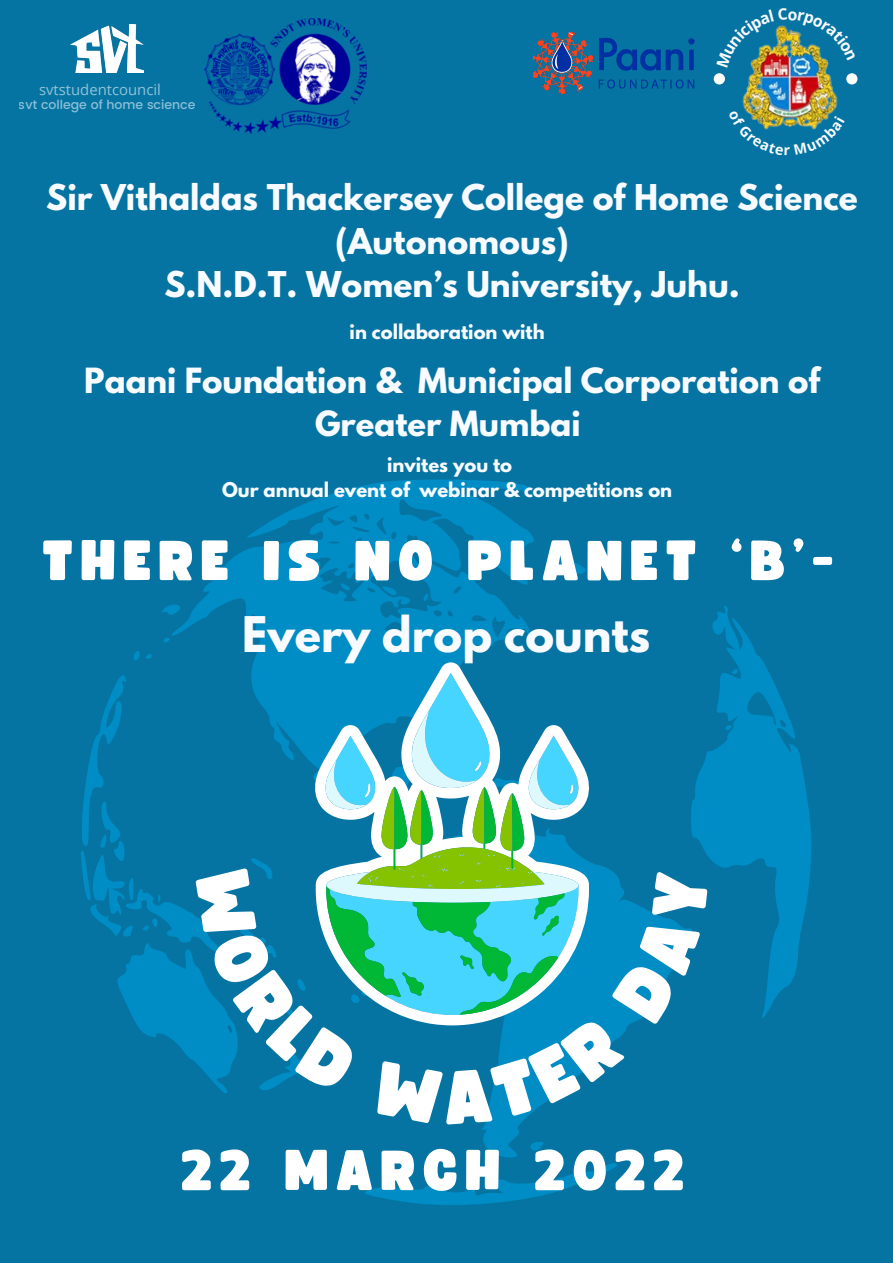
<style>
.page{position:relative;width:893px;height:1263px;background:#0574a2}
.page>*{position:absolute;margin:0;border:0;box-sizing:border-box;transform-origin:0 0}
.t1{font:55.88px "Funtastic";letter-spacing:.135em;color:#fff}
.t2{font:700 43.5px "League Spartan";color:#f8fbff}
.t3{font:700 31.5px/43.9px "League Spartan";color:#f8fbff;text-align:center}
.t4{font:700 30.75px/42.8px "League Spartan";color:#f8fbff;text-align:center}
.t5{font:700 18px "League Spartan";color:#f8fbff}
.t6{font:14.85px "Open Sans";color:#f8fbff}
.t7{font:500 12.45px "Poppins";color:#f8fbff}
</style>
<div class="page">
<svg style="left:81px;top:479px;width:730px;height:726px"></svg>
<svg style="left:314px;top:662px;width:276px;height:11px;fill:#058cc5"></svg>
<img style="left:204px;top:19px;width:162px;height:115px">
<img style="left:71px;top:25px;width:72px;height:48px">
<img style="left:533px;top:31px;width:162px;height:64px">
<img style="left:742px;top:68px;width:110px;height:42px">
<div style="left:713px;top:73px;width:12px;height:11px;background:#fff;border-radius:50%"></div>
<div style="left:846px;top:73px;width:11px;height:11px;background:#fff;border-radius:50%"></div>
<svg style="left:195px;top:673px;width:514px;height:451px"></svg>
<img style="left:745px;top:110px;width:90px;height:20px">
<img style="left:750px;top:25px;width:79px;height:43px">
<p class="t6" style="left:39px;top:79px;width:123px">svtstudentcouncil</p>
<p class="t7" style="left:19px;top:97px;width:178px">svt college of home science</p>
<p class="t3" style="left:46px;top:179px;width:813px">Sir Vithaldas Thackersey College of Home Science (Autonomous)</p>
<p class="t3" style="left:164px;top:267px;width:577px">S.N.D.T. Women’s University, Juhu.</p>
<p class="t5" style="left:350px;top:323px;width:196px">in collaboration with</p>
<p class="t4" style="left:84px;top:364px;width:737px">Paani Foundation &amp; Municipal Corporation of<br>Greater Mumbai</p>
<p class="t5" style="left:387px;top:456px;width:126px">invites you to</p>
<p class="t5" style="left:222px;top:481px;width:451px">Our annual event of webinar &amp; competitions on</p>
<p class="t1" style="left:43px;top:535px;width:792px">THERE IS NO PLANET ‘B’-</p>
<p class="t2" style="left:242px;top:612px;width:409px">Every drop counts</p>
<p class="t1" style="left:182px;top:1145px;width:504px">22 MARCH 2022</p>
</div>
